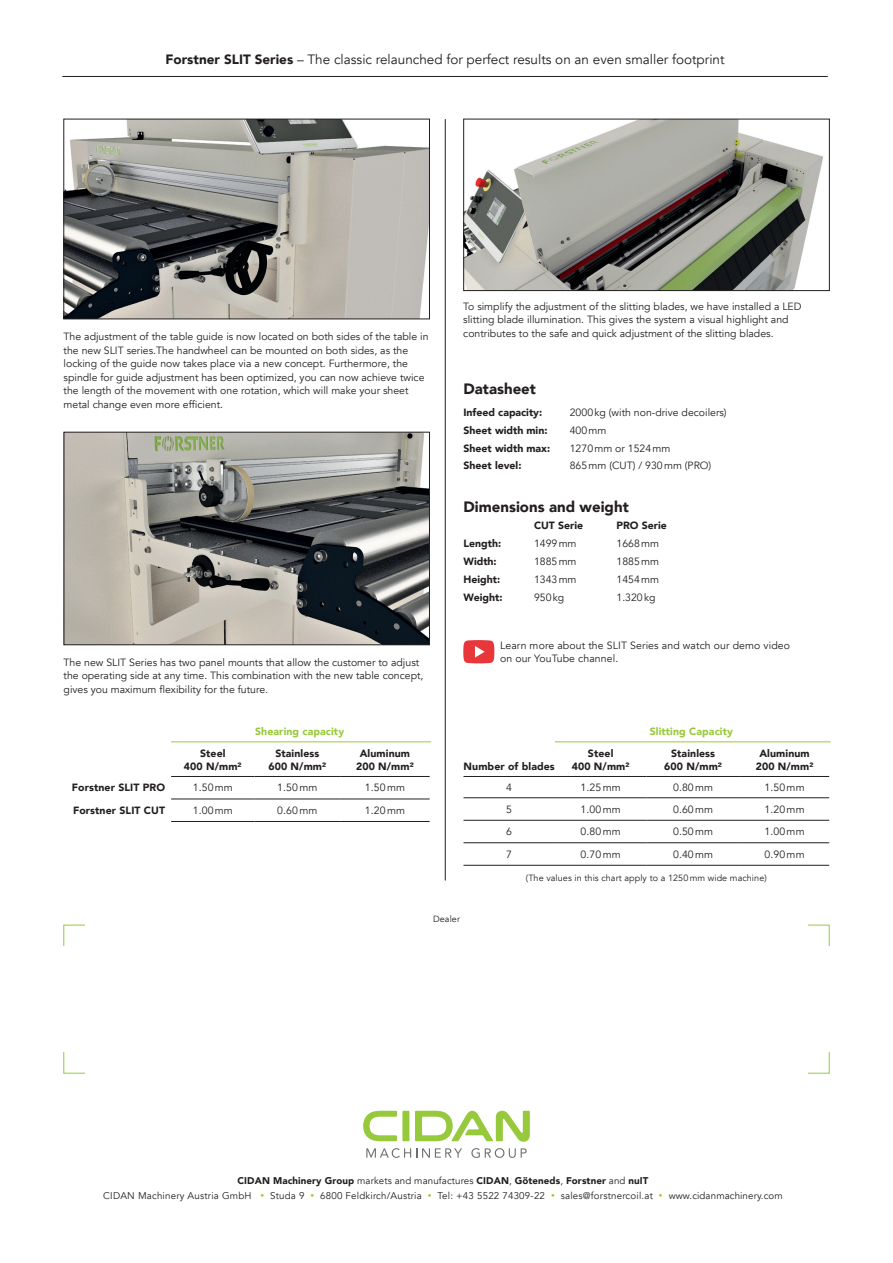
<style>
.page{position:relative;width:893px;height:1263px;background:#fff}
.page>*{position:absolute;margin:0;border:0;box-sizing:border-box;transform-origin:0 0}
.t1{font:900 15px "Avenir";color:#231f20}
.t2{font:13.5px "Avenir";color:#231f20}
.t3{font:10.5px/13.5px "Avenir";color:#231f20}
.t4{font:900 10.5px/13.5px "Avenir";letter-spacing:.01em;color:#231f20;text-align:center}
.t5{font:900 10.5px "Avenir";letter-spacing:.01em;color:#97c93c}
.t6{font:9.75px/15px "Avenir";letter-spacing:.02em;color:#231f20;text-align:center}
.t7{font:9px "Avenir";letter-spacing:.01em;color:#231f20}
.s1{font-weight:900}
.s2{font-size:7.5px;color:#97c93c}
</style>
<div class="page">
<hr style="left:62px;top:76px;width:766px;height:1px;background:#231f20">
<svg style="left:366px;top:1148px;width:96px;height:10px"></svg>
<svg style="left:471px;top:1148px;width:56px;height:10px"></svg>
<svg style="left:363px;top:1111px;width:34px;height:30px"></svg>
<div style="left:402px;top:1111px;width:7px;height:30px;background:#97c93c;border-radius:2px"></div>
<svg style="left:415px;top:1111px;width:115px;height:31px"></svg>
<hr style="left:445px;top:119px;width:1px;height:761px;background:#231f20">
<svg style="left:463px;top:640px;width:31px;height:23px"></svg>
<hr style="left:463px;top:776px;width:92px;height:1px;background:#231f20">
<hr style="left:555px;top:776px;width:91px;height:1px;background:#231f20">
<hr style="left:646px;top:776px;width:94px;height:1px;background:#231f20">
<hr style="left:740px;top:776px;width:89px;height:1px;background:#231f20">
<hr style="left:463px;top:797px;width:92px;height:1px;background:#231f20">
<hr style="left:555px;top:797px;width:91px;height:1px;background:#231f20">
<hr style="left:646px;top:797px;width:94px;height:1px;background:#231f20">
<hr style="left:740px;top:797px;width:89px;height:1px;background:#231f20">
<hr style="left:463px;top:820px;width:92px;height:1px;background:#231f20">
<hr style="left:555px;top:820px;width:91px;height:1px;background:#231f20">
<hr style="left:646px;top:820px;width:94px;height:1px;background:#231f20">
<hr style="left:740px;top:820px;width:89px;height:1px;background:#231f20">
<hr style="left:463px;top:842px;width:92px;height:1px;background:#231f20">
<hr style="left:555px;top:842px;width:91px;height:1px;background:#231f20">
<hr style="left:646px;top:842px;width:94px;height:1px;background:#231f20">
<hr style="left:740px;top:842px;width:89px;height:1px;background:#231f20">
<hr style="left:463px;top:865px;width:92px;height:1px;background:#231f20">
<hr style="left:555px;top:865px;width:91px;height:1px;background:#231f20">
<hr style="left:646px;top:865px;width:94px;height:1px;background:#231f20">
<hr style="left:740px;top:865px;width:89px;height:1px;background:#231f20">
<hr style="left:555px;top:741px;width:91px;height:1px;background:#97c93c">
<hr style="left:646px;top:741px;width:94px;height:1px;background:#97c93c">
<hr style="left:740px;top:741px;width:91px;height:1px;background:#97c93c">
<hr style="left:171px;top:776px;width:83px;height:1px;background:#231f20">
<hr style="left:254px;top:776px;width:86px;height:1px;background:#231f20">
<hr style="left:340px;top:776px;width:90px;height:1px;background:#231f20">
<hr style="left:171px;top:799px;width:83px;height:1px;background:#231f20">
<hr style="left:254px;top:799px;width:86px;height:1px;background:#231f20">
<hr style="left:340px;top:799px;width:90px;height:1px;background:#231f20">
<hr style="left:171px;top:821px;width:83px;height:1px;background:#231f20">
<hr style="left:254px;top:821px;width:86px;height:1px;background:#231f20">
<hr style="left:340px;top:821px;width:90px;height:1px;background:#231f20">
<hr style="left:171px;top:741px;width:83px;height:1px;background:#97c93c">
<hr style="left:254px;top:741px;width:86px;height:1px;background:#97c93c">
<hr style="left:340px;top:741px;width:91px;height:1px;background:#97c93c">
<img style="left:66px;top:434px;width:362px;height:209px">
<div style="left:64px;top:432px;width:366px;height:213px;border:1px solid #231f20"></div>
<img style="left:66px;top:121px;width:362px;height:196px">
<div style="left:64px;top:119px;width:366px;height:200px;border:1px solid #231f20"></div>
<img style="left:465px;top:121px;width:359px;height:168px">
<div style="left:463px;top:119px;width:366px;height:172px;border:1px solid #231f20"></div>
<p class="t2" style="left:166px;top:51px;width:560px"><span class="s1">Forstner SLIT Series</span> – The classic relaunched for perfect results on an even smaller footprint</p>
<p class="t3" style="left:64px;top:330px;width:366px">The adjustment of the table guide is now located on both sides of the table in the new SLIT series.The handwheel can be mounted on both sides, as the locking of the guide now takes place via a new concept. Furthermore, the spindle for guide adjustment has been optimized, you can now achieve twice the length of the movement with one rotation, which will make your sheet metal change even more efficient.</p>
<p class="t3" style="left:64px;top:656px;width:361px">The new SLIT Series has two panel mounts that allow the customer to adjust the operating side at any time. This combination with the new table concept, gives you maximum flexibility for the future.</p>
<p class="t5" style="left:255px;top:723px;width:91px">Shearing capacity</p>
<p class="t4" style="left:184px;top:746px;width:59px">Steel<br>400 N/mm²</p>
<p class="t4" style="left:268px;top:746px;width:59px">Stainless<br>600 N/mm²</p>
<p class="t4" style="left:356px;top:746px;width:59px">Aluminum<br>200 N/mm²</p>
<p class="t4" style="left:72px;top:780px;width:95px">Forstner SLIT PRO</p>
<p class="t3" style="left:193px;top:781px;width:42px">1.50mm</p>
<p class="t3" style="left:277px;top:781px;width:42px">1.50mm</p>
<p class="t3" style="left:365px;top:781px;width:42px">1.50mm</p>
<p class="t4" style="left:73px;top:803px;width:94px">Forstner SLIT CUT</p>
<p class="t3" style="left:193px;top:803px;width:42px">1.00mm</p>
<p class="t3" style="left:277px;top:803px;width:42px">0.60mm</p>
<p class="t3" style="left:365px;top:803px;width:42px">1.20mm</p>
<p class="t3" style="left:463px;top:299px;width:340px">To simplify the adjustment of the slitting blades, we have installed a LED slitting blade illumination. This gives the system a visual highlight and contributes to the safe and quick adjustment of the slitting blades.</p>
<h1 class="t1" style="left:463px;top:376px;width:74px">Datasheet</h1>
<p class="t4" style="left:463px;top:405px;width:80px">Infeed capacity:</p>
<p class="t3" style="left:570px;top:406px;width:158px">2000kg (with non-drive decoilers)</p>
<p class="t4" style="left:463px;top:423px;width:85px">Sheet width min:</p>
<p class="t3" style="left:570px;top:424px;width:38px">400mm</p>
<p class="t4" style="left:463px;top:441px;width:88px">Sheet width max:</p>
<p class="t3" style="left:570px;top:441px;width:102px">1270mm or 1524mm</p>
<p class="t4" style="left:463px;top:459px;width:59px">Sheet level:</p>
<p class="t3" style="left:570px;top:459px;width:143px">865mm (CUT) / 930mm (PRO)</p>
<h1 class="t1" style="left:463px;top:494px;width:167px">Dimensions and weight</h1>
<p class="t4" style="left:534px;top:519px;width:51px">CUT Serie</p>
<p class="t4" style="left:616px;top:519px;width:52px">PRO Serie</p>
<p class="t4" style="left:463px;top:536px;width:39px">Length:</p>
<p class="t3" style="left:534px;top:537px;width:44px">1499mm</p>
<p class="t3" style="left:616px;top:537px;width:44px">1668mm</p>
<p class="t4" style="left:463px;top:554px;width:35px">Width:</p>
<p class="t3" style="left:534px;top:555px;width:44px">1885mm</p>
<p class="t3" style="left:616px;top:555px;width:44px">1885mm</p>
<p class="t4" style="left:463px;top:572px;width:38px">Height:</p>
<p class="t3" style="left:534px;top:573px;width:44px">1343mm</p>
<p class="t3" style="left:616px;top:573px;width:44px">1454mm</p>
<p class="t4" style="left:463px;top:590px;width:41px">Weight:</p>
<p class="t3" style="left:534px;top:590px;width:32px">950kg</p>
<p class="t3" style="left:616px;top:590px;width:41px">1.320kg</p>
<p class="t3" style="left:500px;top:638px;width:292px">Learn more about the SLIT Series and watch our demo video on our YouTube channel.</p>
<p class="t4" style="left:464px;top:759px;width:93px">Number of blades</p>
<p class="t5" style="left:650px;top:723px;width:85px">Slitting Capacity</p>
<p class="t4" style="left:572px;top:746px;width:59px">Steel<br>400 N/mm²</p>
<p class="t4" style="left:664px;top:746px;width:59px">Stainless<br>600 N/mm²</p>
<p class="t4" style="left:756px;top:746px;width:59px">Aluminum<br>200 N/mm²</p>
<p class="t3" style="left:506px;top:781px;width:7px">4</p>
<p class="t3" style="left:581px;top:781px;width:42px">1.25mm</p>
<p class="t3" style="left:673px;top:781px;width:42px">0.80mm</p>
<p class="t3" style="left:764px;top:781px;width:42px">1.50mm</p>
<p class="t3" style="left:506px;top:802px;width:7px">5</p>
<p class="t3" style="left:581px;top:802px;width:42px">1.00mm</p>
<p class="t3" style="left:673px;top:802px;width:42px">0.60mm</p>
<p class="t3" style="left:764px;top:802px;width:42px">1.20mm</p>
<p class="t3" style="left:506px;top:825px;width:7px">6</p>
<p class="t3" style="left:581px;top:825px;width:42px">0.80mm</p>
<p class="t3" style="left:673px;top:825px;width:42px">0.50mm</p>
<p class="t3" style="left:764px;top:825px;width:42px">1.00mm</p>
<p class="t3" style="left:506px;top:847px;width:7px">7</p>
<p class="t3" style="left:581px;top:847px;width:42px">0.70mm</p>
<p class="t3" style="left:673px;top:847px;width:42px">0.40mm</p>
<p class="t3" style="left:764px;top:847px;width:42px">0.90mm</p>
<p class="t7" style="left:526px;top:872px;width:242px">(The values in this chart apply to a 1250 mm wide machine)</p>
<p class="t7" style="left:433px;top:913px;width:28px">Dealer</p>
<p class="t6" style="left:103px;top:1173px;width:681px"><span class="s1">CIDAN Machinery Group</span> markets and manufactures <span class="s1">CIDAN</span>, <span class="s1">Göteneds</span>, <span class="s1">Forstner</span> and <span class="s1">nuIT<br></span>CIDAN Machinery Austria GmbH <span class="s2">•</span> Studa 9 <span class="s2">•</span> 6800 Feldkirch/Austria <span class="s2">•</span> Tel: +43 5522 74309-22 <span class="s2">•</span> sales@forstnercoil.at <span class="s2">•</span> www.cidanmachinery.com</p>
</div>
